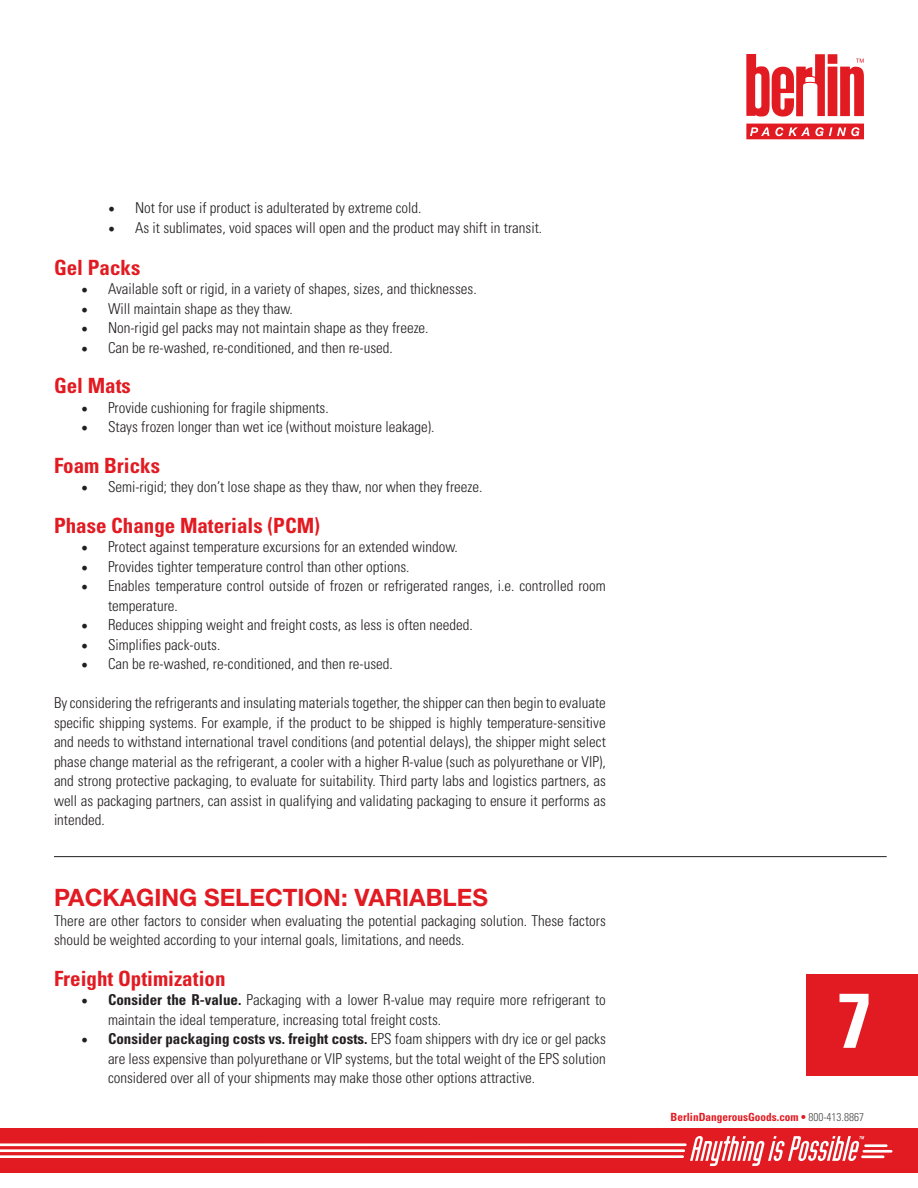
<style>
.page{position:relative;width:918px;height:1188px;background:#fff}
.page>*{position:absolute;margin:0;border:0;box-sizing:border-box;transform-origin:0 0}
.t1{font:700 condensed 77.4px "Univers LT Std";color:#fff}
.t2{font:700 24px "Helvetica Neue LT Std";color:#e21a21}
.t3{font:700 condensed 21px "Univers LT Std";color:#e21a21}
.t4{font:300 condensed 15px/19.5px "Univers LT Std";color:#231f20}
.t5{font:700 condensed 11.25px "Univers LT Std";color:#e21a21}
.s1{font-family:"Minion Pro";font-weight:400;font-stretch:normal;font-size:18px}
.s2{font-weight:700}
.s3{font-weight:300;color:#4b4c4d}
</style>
<div class="page">
<div style="left:807px;top:974px;width:111px;height:102px;background:#e21a21"></div>
<div style="left:0;top:1128px;width:918px;height:45px;background:#e21a21"></div>
<hr style="left:864px;top:1144px;width:24px;height:3px;background:#fff">
<hr style="left:863px;top:1150px;width:29px;height:3px;background:#fff">
<hr style="left:861px;top:1155px;width:23px;height:3px;background:#fff">
<svg style="left:0;top:1136px;width:864px;height:30px"></svg>
<svg style="left:746px;top:54px;width:118px;height:63px"></svg>
<svg style="left:746px;top:124px;width:118px;height:15px;background:#e64147"></svg>
<hr style="left:54px;top:856px;width:833px;height:1px;background:#231f20">
<p class="t4" style="left:108px;top:198px;width:315px"><span class="s1">•</span> Not for use if product is adulterated by extreme cold.</p>
<p class="t4" style="left:108px;top:218px;width:436px"><span class="s1">•</span> As it sublimates, void spaces will open and the product may shift in transit.</p>
<p class="t3" style="left:54px;top:255px;width:88px">Gel Packs</p>
<p class="t4" style="left:81px;top:279px;width:397px"><span class="s1">•</span> Available soft or rigid, in a variety of shapes, sizes, and thicknesses.</p>
<p class="t4" style="left:81px;top:299px;width:213px"><span class="s1">•</span> Will maintain shape as they thaw.</p>
<p class="t4" style="left:81px;top:318px;width:349px"><span class="s1">•</span> Non-rigid gel packs may not maintain shape as they freeze.</p>
<p class="t4" style="left:81px;top:338px;width:313px"><span class="s1">•</span> Can be re-washed, re-conditioned, and then re-used.</p>
<p class="t3" style="left:54px;top:373px;width:78px">Gel Mats</p>
<p class="t4" style="left:81px;top:398px;width:249px"><span class="s1">•</span> Provide cushioning for fragile shipments.</p>
<p class="t4" style="left:81px;top:417px;width:355px"><span class="s1">•</span> Stays frozen longer than wet ice (without moisture leakage).</p>
<p class="t3" style="left:54px;top:453px;width:108px">Foam Bricks</p>
<p class="t4" style="left:81px;top:477px;width:403px"><span class="s1">•</span> Semi-rigid; they don’t lose shape as they thaw, nor when they freeze.</p>
<p class="t3" style="left:54px;top:513px;width:268px">Phase Change Materials (PCM)</p>
<p class="t4" style="left:81px;top:537px;width:378px"><span class="s1">•</span> Protect against temperature excursions for an extended window.</p>
<p class="t4" style="left:81px;top:557px;width:330px"><span class="s1">•</span> Provides tighter temperature control than other options.</p>
<p class="t4" style="left:108px;top:576px;width:499px;text-indent:-27px"><span class="s1">•</span> Enables temperature control outside of frozen or refrigerated ranges, i.e. controlled room temperature.</p>
<p class="t4" style="left:81px;top:615px;width:393px"><span class="s1">•</span> Reduces shipping weight and freight costs, as less is often needed.</p>
<p class="t4" style="left:81px;top:635px;width:141px"><span class="s1">•</span> Simplifies pack-outs.</p>
<p class="t4" style="left:81px;top:654px;width:313px"><span class="s1">•</span> Can be re-washed, re-conditioned, and then re-used.</p>
<p class="t4" style="left:54px;top:693px;width:553px;text-align:justify">By considering the refrigerants and insulating materials together, the shipper can then begin to evaluate specific shipping systems. For example, if the product to be shipped is highly temperature-sensitive and needs to withstand international travel conditions (and potential delays), the shipper might select phase change material as the refrigerant, a cooler with a higher R-value (such as polyurethane or VIP), and strong protective packaging, to evaluate for suitability. Third party labs and logistics partners, as well as packaging partners, can assist in qualifying and validating packaging to ensure it performs as intended.</p>
<p class="t2" style="left:54px;top:883px;width:435px">PACKAGING SELECTION: VARIABLES</p>
<p class="t4" style="left:54px;top:911px;width:553px">There are other factors to consider when evaluating the potential packaging solution. These factors should be weighted according to your internal goals, limitations, and needs.</p>
<p class="t3" style="left:54px;top:966px;width:173px">Freight Optimization</p>
<p class="t4" style="left:108px;top:990px;width:499px;text-indent:-27px"><span class="s1">•</span> <span class="s2">Consider the R-value.</span> Packaging with a lower R-value may require more refrigerant to maintain the ideal temperature, increasing total freight costs.</p>
<p class="t4" style="left:108px;top:1029px;width:499px;text-align:justify;text-indent:-27px"><span class="s1">•</span> <span class="s2">Consider packaging costs vs. freight costs.</span> EPS foam shippers with dry ice or gel packs are less expensive than polyurethane or VIP systems, but the total weight of the EPS solution considered over all of your shipments may make those other options attractive.</p>
<h1 class="t1" style="left:837px;top:973px;width:36px">7</h1>
<p class="t5" style="left:671px;top:1110px;width:195px">BerlinDangerousGoods.com • <span class="s3">800-413.8867</span></p>
</div>
